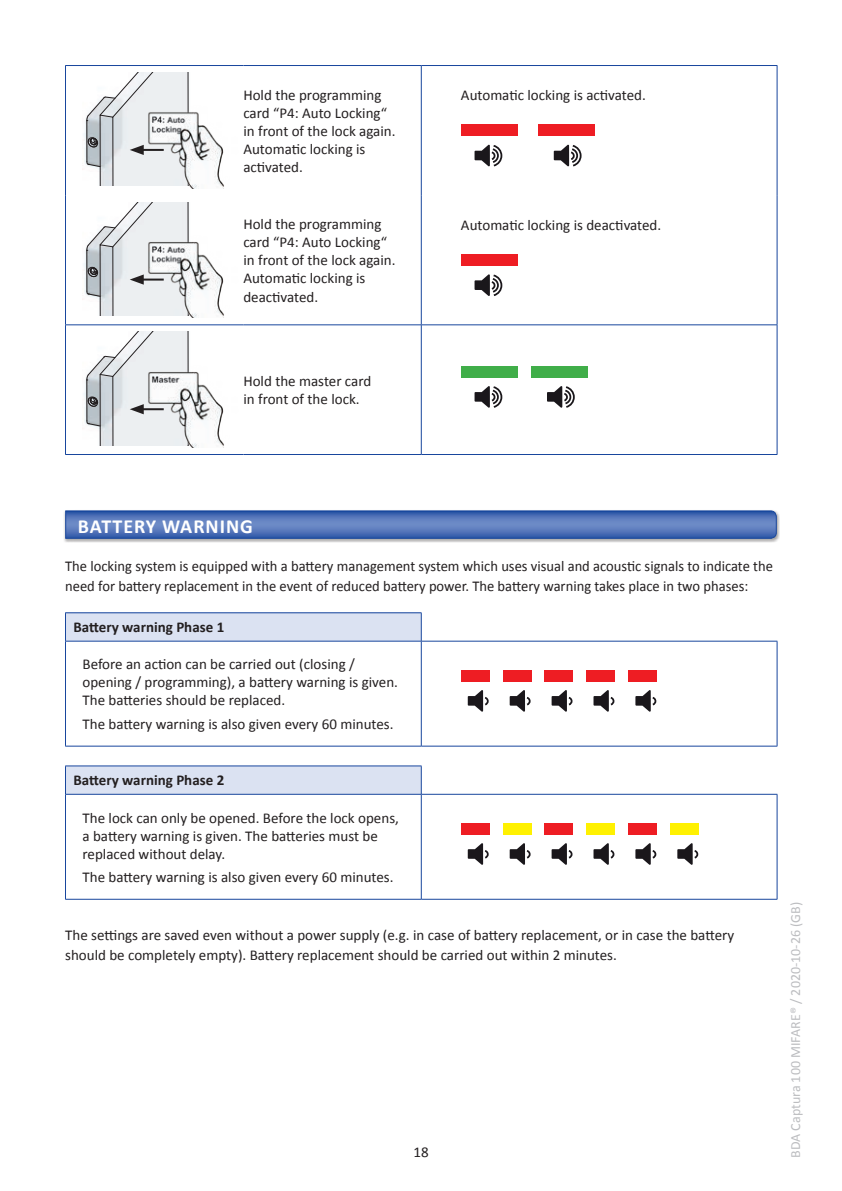
<style>
.page{position:relative;width:842px;height:1191px;background:#fff}
.page>*{position:absolute;margin:0;border:0;box-sizing:border-box;transform-origin:0 0}
.t1{font:700 20px "Calibri";letter-spacing:.05em;color:#fff}
.t2{font:15px/18px "Calibri";color:#231f20}
.t3{font:700 15px "Calibri";color:#231f20}
.t4{font:14px "Calibri";color:#bcbdc0}
</style>
<div class="page">
<svg style="left:66px;top:66px;width:355px;height:388px"></svg>
<svg style="left:422px;top:66px;width:355px;height:388px"></svg>
<hr style="left:65px;top:65px;width:178px;height:1px;background:#18469d">
<hr style="left:65px;top:66px;width:1px;height:129px;background:#18469d">
<hr style="left:243px;top:65px;width:178px;height:1px;background:#18469d">
<hr style="left:421px;top:65px;width:356px;height:1px;background:#18469d">
<hr style="left:421px;top:66px;width:1px;height:129px;background:#18469d">
<hr style="left:777px;top:66px;width:1px;height:129px;background:#18469d">
<hr style="left:65px;top:195px;width:1px;height:129px;background:#18469d">
<hr style="left:421px;top:195px;width:1px;height:129px;background:#18469d">
<hr style="left:777px;top:195px;width:1px;height:129px;background:#18469d">
<hr style="left:65px;top:324px;width:178px;height:1px;background:#18469d">
<hr style="left:65px;top:325px;width:1px;height:129px;background:#18469d">
<hr style="left:243px;top:324px;width:178px;height:1px;background:#18469d">
<hr style="left:421px;top:324px;width:356px;height:1px;background:#18469d">
<hr style="left:421px;top:325px;width:1px;height:129px;background:#18469d">
<hr style="left:777px;top:325px;width:1px;height:129px;background:#18469d">
<hr style="left:65px;top:454px;width:178px;height:1px;background:#18469d">
<hr style="left:243px;top:454px;width:178px;height:1px;background:#18469d">
<hr style="left:421px;top:454px;width:356px;height:1px;background:#18469d">
<img style="left:83px;top:72px;width:134px;height:114px">
<hr style="left:86px;top:121px;width:1px;height:40px;background:#231f20">
<img style="left:132px;top:92px;width:116px;height:96px">
<svg style="left:87px;top:72px;width:101px;height:114px"></svg>
<div style="left:461px;top:125px;width:57px;height:11px;background:#ee1d23"></div>
<div style="left:538px;top:125px;width:57px;height:11px;background:#ee1d23"></div>
<svg style="left:474px;top:145px;width:28px;height:22px"></svg>
<svg style="left:554px;top:145px;width:28px;height:22px"></svg>
<img style="left:83px;top:202px;width:134px;height:113px">
<hr style="left:86px;top:250px;width:1px;height:41px;background:#231f20">
<img style="left:132px;top:221px;width:116px;height:97px">
<svg style="left:87px;top:202px;width:101px;height:113px"></svg>
<div style="left:461px;top:254px;width:57px;height:12px;background:#ee1d23"></div>
<svg style="left:474px;top:274px;width:28px;height:22px"></svg>
<img style="left:83px;top:332px;width:134px;height:113px">
<hr style="left:86px;top:380px;width:1px;height:41px;background:#231f20">
<img style="left:132px;top:351px;width:116px;height:96px">
<svg style="left:87px;top:332px;width:101px;height:113px"></svg>
<div style="left:461px;top:366px;width:57px;height:11px;background:#40ae49"></div>
<div style="left:531px;top:366px;width:57px;height:11px;background:#40ae49"></div>
<svg style="left:474px;top:386px;width:28px;height:22px"></svg>
<svg style="left:547px;top:386px;width:28px;height:22px"></svg>
<div style="left:63px;top:509px;width:717px;height:34px;background:#231f20;opacity:.4"></div>
<svg style="left:65px;top:510px;width:712px;height:29px;background:#5073b7"></svg>
<svg style="left:66px;top:613px;width:711px;height:133px"></svg>
<div style="left:421px;top:641px;width:356px;height:105px;background:#fff"></div>
<hr style="left:65px;top:612px;width:357px;height:1px;background:#18469d">
<svg style="left:65px;top:613px;width:1px;height:28px"></svg>
<svg style="left:421px;top:613px;width:1px;height:28px"></svg>
<hr style="left:65px;top:641px;width:356px;height:1px;background:#18469d">
<hr style="left:65px;top:641px;width:1px;height:105px;background:#18469d">
<hr style="left:421px;top:641px;width:356px;height:1px;background:#18469d">
<hr style="left:421px;top:641px;width:1px;height:105px;background:#18469d">
<hr style="left:777px;top:641px;width:1px;height:105px;background:#18469d">
<hr style="left:65px;top:746px;width:356px;height:1px;background:#18469d">
<hr style="left:421px;top:746px;width:356px;height:1px;background:#18469d">
<div style="left:461px;top:670px;width:28px;height:11px;background:#ee1d23"></div>
<div style="left:503px;top:670px;width:28px;height:11px;background:#ee1d23"></div>
<div style="left:545px;top:670px;width:28px;height:11px;background:#ee1d23"></div>
<div style="left:587px;top:670px;width:28px;height:11px;background:#ee1d23"></div>
<div style="left:629px;top:670px;width:28px;height:11px;background:#ee1d23"></div>
<svg style="left:468px;top:690px;width:21px;height:21px"></svg>
<svg style="left:510px;top:690px;width:21px;height:21px"></svg>
<svg style="left:552px;top:690px;width:21px;height:21px"></svg>
<svg style="left:593px;top:690px;width:21px;height:21px"></svg>
<svg style="left:635px;top:690px;width:21px;height:21px"></svg>
<svg style="left:66px;top:766px;width:711px;height:133px"></svg>
<div style="left:421px;top:794px;width:356px;height:105px;background:#fff"></div>
<hr style="left:65px;top:765px;width:357px;height:1px;background:#18469d">
<svg style="left:65px;top:766px;width:1px;height:28px"></svg>
<svg style="left:421px;top:766px;width:1px;height:28px"></svg>
<hr style="left:65px;top:794px;width:356px;height:1px;background:#18469d">
<hr style="left:65px;top:794px;width:1px;height:105px;background:#18469d">
<hr style="left:421px;top:794px;width:356px;height:1px;background:#18469d">
<hr style="left:421px;top:794px;width:1px;height:105px;background:#18469d">
<hr style="left:777px;top:794px;width:1px;height:105px;background:#18469d">
<hr style="left:65px;top:899px;width:356px;height:1px;background:#18469d">
<hr style="left:421px;top:899px;width:356px;height:1px;background:#18469d">
<div style="left:461px;top:823px;width:28px;height:11px;background:#ee1d23"></div>
<div style="left:503px;top:823px;width:28px;height:11px;background:#fff101"></div>
<div style="left:545px;top:823px;width:28px;height:11px;background:#ee1d23"></div>
<div style="left:587px;top:823px;width:28px;height:11px;background:#fff101"></div>
<div style="left:629px;top:823px;width:28px;height:11px;background:#ee1d23"></div>
<div style="left:670px;top:823px;width:29px;height:11px;background:#fff101"></div>
<svg style="left:468px;top:843px;width:21px;height:22px"></svg>
<svg style="left:510px;top:843px;width:21px;height:22px"></svg>
<svg style="left:552px;top:843px;width:21px;height:22px"></svg>
<svg style="left:593px;top:843px;width:21px;height:22px"></svg>
<svg style="left:635px;top:843px;width:21px;height:22px"></svg>
<svg style="left:677px;top:843px;width:21px;height:22px"></svg>
<p class="t2" style="left:243px;top:85px;width:154px">Hold the programming card “P4: Auto Locking“ in front of the lock again.<br>Automatic locking is activated.</p>
<p class="t2" style="left:461px;top:85px;width:186px">Automatic locking is activated.</p>
<p class="t2" style="left:243px;top:215px;width:154px">Hold the programming card “P4: Auto Locking“ in front of the lock again.<br>Automatic locking is deactivated.</p>
<p class="t2" style="left:461px;top:215px;width:202px">Automatic locking is deactivated.</p>
<p class="t2" style="left:243px;top:371px;width:129px">Hold the master card in front of the lock.</p>
<h1 class="t1" style="left:78px;top:513px;width:177px">BATTERY WARNING</h1>
<p class="t2" style="left:65px;top:555px;width:709px;line-height:20px">The locking system is equipped with a battery management system which uses visual and acoustic signals to indicate the need for battery replacement in the event of reduced battery power. The battery warning takes place in two phases:</p>
<p class="t3" style="left:73px;top:618px;width:152px">Battery warning Phase 1</p>
<p class="t2" style="left:83px;top:654px;width:317px">Before an action can be carried out (closing / opening / programming), a battery warning is given.<br>The batteries should be replaced.</p>
<p class="t2" style="left:83px;top:714px;width:312px">The battery warning is also given every 60 minutes.</p>
<p class="t3" style="left:73px;top:771px;width:152px">Battery warning Phase 2</p>
<p class="t2" style="left:83px;top:808px;width:318px">The lock can only be opened. Before the lock opens, a battery warning is given. The batteries must be replaced without delay.</p>
<p class="t2" style="left:83px;top:867px;width:312px">The battery warning is also given every 60 minutes.</p>
<p class="t2" style="left:65px;top:924px;width:670px;line-height:20px">The settings are saved even without a power supply (e.g. in case of battery replacement, or in case the battery should be completely empty). Battery replacement should be carried out within 2 minutes.</p>
<p class="t2" style="left:413px;top:1142px;width:17px">18</p>
<p class="t4" style="left:787px;top:1157px;width:257px;rotate:-90deg">BDA Captura 100 MIFARE® / 2020-10-26 (GB)</p>
</div>
